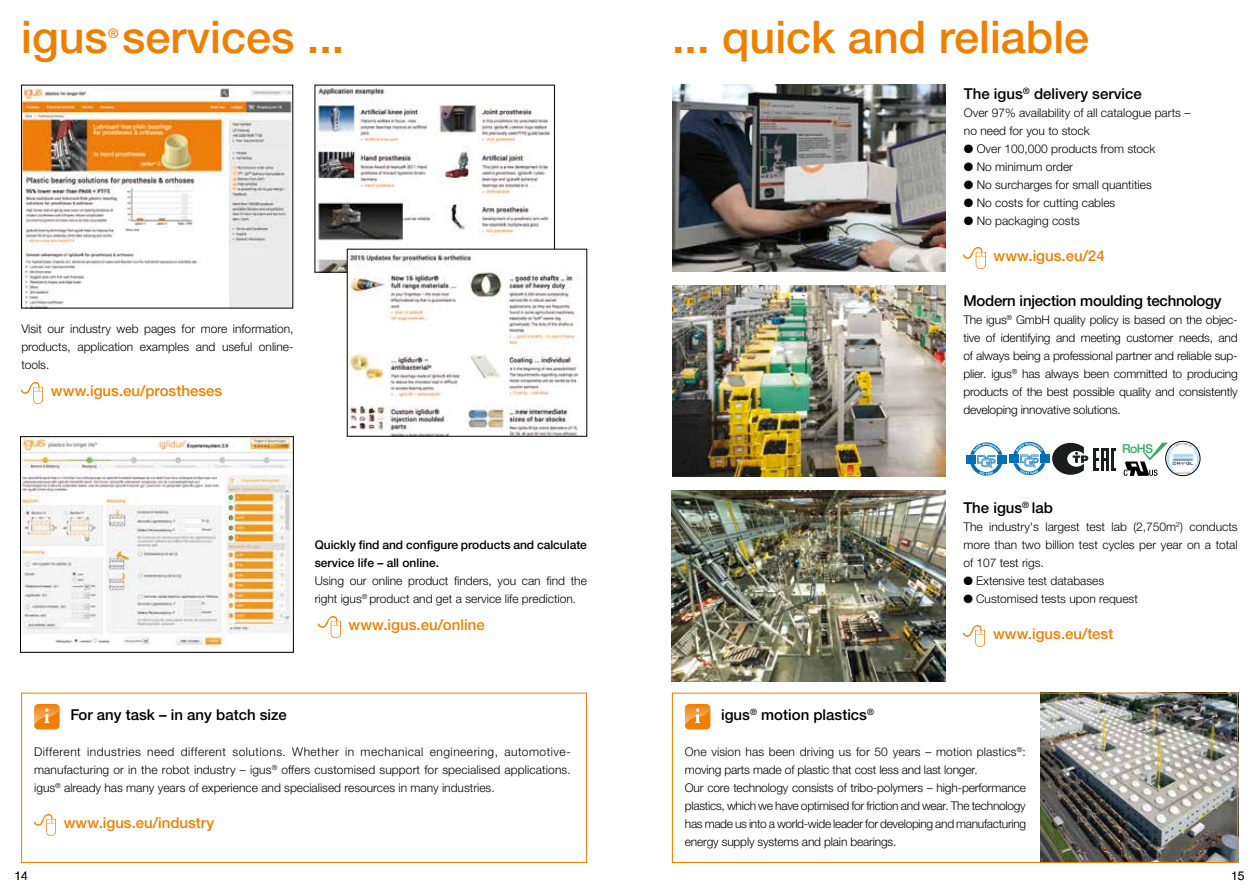
<style>
.page{position:relative;width:1259px;height:893px;background:#fff}
.page>*{position:absolute;margin:0;border:0;box-sizing:border-box;transform-origin:0 0}
.t1{font:500 45px "Helvetica Neue LTW1 G";color:#ee7f00}
.t2{font:500 15px "Helvetica Neue LTW1 G";color:#000}
.t3{font:500 15px "Helvetica Neue LTW1 G";color:#ee7f00}
.t4{font:500 13.05px "Helvetica Neue LTW1 G";color:#ee7f00}
.t5{font:500 12.3px "Helvetica Neue LT";color:#38a962}
.t6{font:300 12px/18px "Helvetica Neue LTW1 G";color:#000;text-align:justify}
.t7{font:500 12px/18px "Helvetica Neue LTW1 G";color:#000}
</style>
<div class="page">
<div style="left:21px;top:693px;width:566px;height:170px;border:1px solid #ee7f00"></div>
<svg style="left:34px;top:704px;width:26px;height:25px"></svg>
<img style="left:672px;top:85px;width:273px;height:186px">
<img style="left:672px;top:285px;width:274px;height:191px">
<img style="left:671px;top:490px;width:274px;height:191px">
<svg style="left:1123px;top:443px;width:43px;height:33px"></svg>
<svg style="left:966px;top:442px;width:150px;height:34px"></svg>
<img style="left:1166px;top:442px;width:33px;height:32px">
<div style="left:1165px;top:441px;width:35px;height:35px;border:1px solid #000;border-radius:50%"></div>
<img style="left:23px;top:87px;width:268px;height:219px">
<img style="left:317px;top:87px;width:235px;height:183px">
<img style="left:349px;top:251px;width:230px;height:183px">
<img style="left:1040px;top:693px;width:198px;height:170px">
<div style="left:672px;top:693px;width:565px;height:170px;border:1px solid #ee7f00"></div>
<svg style="left:685px;top:704px;width:25px;height:25px"></svg>
<img style="left:22px;top:438px;width:269px;height:212px">
<div style="left:20px;top:436px;width:273px;height:216px;border:1px solid #000"></div>
<img style="left:21px;top:383px;width:22px;height:20px">
<img style="left:34px;top:815px;width:21px;height:20px">
<img style="left:319px;top:617px;width:21px;height:20px">
<img style="left:964px;top:248px;width:21px;height:20px">
<img style="left:963px;top:626px;width:21px;height:20px">
<h1 class="t1" style="left:21px;top:10px;width:325px">igus services ...</h1>
<p class="t4" style="left:108px;top:26px;width:12px">®</p>
<p class="t6" style="left:21px;top:320px;width:274px">Visit our industry web pages for more information, products, application examples and useful online&shy;tools.</p>
<p class="t3" style="left:51px;top:382px;width:173px">www.igus.eu/prostheses</p>
<p class="t7" style="left:315px;top:536px;width:274px">Quickly find and configure products and calculate service life – all online.</p>
<p class="t6" style="left:315px;top:572px;width:274px">Using our online product finders, you can find the right igus<sup>®</sup> product and get a service life prediction.</p>
<p class="t3" style="left:348px;top:616px;width:138px">www.igus.eu/online</p>
<p class="t2" style="left:70px;top:706px;width:218px">For any task – in any batch size</p>
<p class="t6" style="left:34px;top:743px;width:538px">Different industries need different solutions. Whether in mechanical engineering, automotive&shy;manufacturing or in the robot industry – igus<sup>®</sup> offers customised support for specialised applications. igus<sup>®</sup> already has many years of experience and specialised resources in many industries.</p>
<p class="t3" style="left:64px;top:814px;width:152px">www.igus.eu/industry</p>
<h1 class="t1" style="left:672px;top:10px;width:419px">... quick and reliable</h1>
<p class="t2" style="left:964px;top:85px;width:179px">The igus<sup>®</sup> delivery service</p>
<p class="t6" style="left:964px;top:104px;width:228px">Over 97% availability of all catalogue parts – no need for you to stock</p>
<p class="t6" style="left:964px;top:140px;width:193px">● Over 100,000 products from stock</p>
<p class="t6" style="left:964px;top:158px;width:111px">● No minimum order</p>
<p class="t6" style="left:964px;top:176px;width:189px">● No surcharges for small quantities</p>
<p class="t6" style="left:964px;top:194px;width:153px">● No costs for cutting cables</p>
<p class="t6" style="left:964px;top:212px;width:118px">● No packaging costs</p>
<p class="t3" style="left:993px;top:247px;width:113px">www.igus.eu/24</p>
<p class="t2" style="left:963px;top:292px;width:260px">Modern injection moulding technology</p>
<p class="t6" style="left:963px;top:311px;width:276px">The igus<sup>®</sup> GmbH quality policy is based on the objec&shy;tive of identifying and meeting customer needs, and of always being a professional partner and reliable sup&shy;plier. igus<sup>®</sup> has always been committed to producing products of the best possible quality and consistently developing innovative solutions.</p>
<p class="t5" style="left:1122px;top:441px;width:33px">RoHS</p>
<p class="t2" style="left:721px;top:706px;width:154px">igus<sup>®</sup> motion plastics<sup>®</sup></p>
<p class="t2" style="left:963px;top:499px;width:91px">The igus<sup>®</sup> lab</p>
<p class="t6" style="left:963px;top:518px;width:276px">The industry's largest test lab (2,750m<sup>2</sup>) conducts more than two billion test cycles per year on a total of 107 test rigs.</p>
<p class="t6" style="left:963px;top:572px;width:142px">● Extensive test databases</p>
<p class="t6" style="left:963px;top:590px;width:176px">● Customised tests upon request</p>
<p class="t3" style="left:993px;top:625px;width:122px">www.igus.eu/test</p>
<p class="t6" style="left:685px;top:743px;width:343px;text-align:left">One vision has been driving us for 50 years – motion plastics<sup>®</sup>: moving parts made of plastic that cost less and last longer.<br>Our core technology consists of tribo-polymers – high-performance plastics, which we have optimised for friction and wear. The technology has made us into a world-wide leader for developing and manufacturing energy supply systems and plain bearings.</p>
<p class="t6" style="left:15px;top:867px;width:15px">14</p>
<p class="t6" style="left:1231px;top:867px;width:15px">15</p>
</div>
